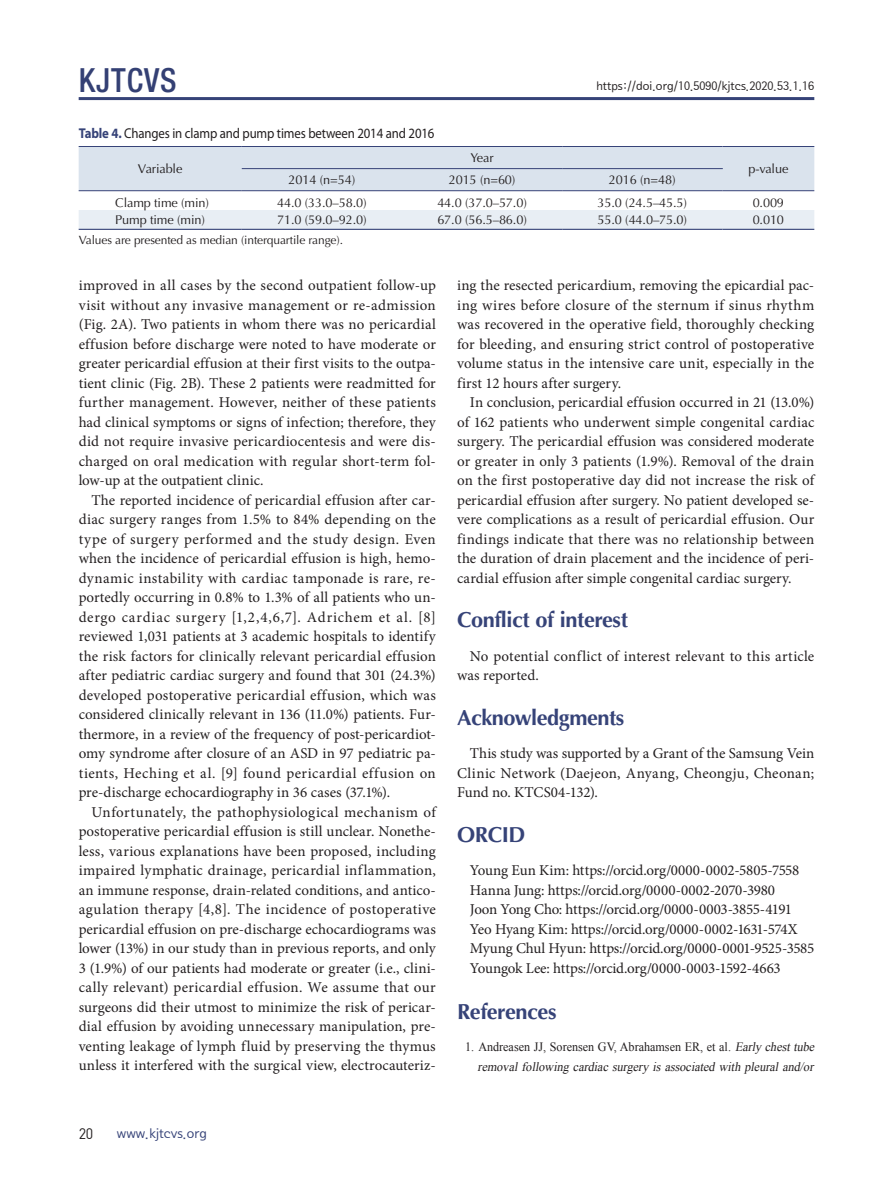
<style>
.page{position:relative;width:893px;height:1191px;background:#fff}
.page>*{position:absolute;margin:0;border:0;box-sizing:border-box;transform-origin:0 0}
.t1{font:500 condensed 33.3px "Helvetica Neue LT Std";letter-spacing:.03em;color:#344074;scale:.95 1}
.서론{font:700 21.75px "Optima LT Std";letter-spacing:-.02em;color:#364378}
.본문{font:15px/19.5px "Minion Pro";letter-spacing:.005em;color:#231f20;text-align:justify}
.본문-2{font:15px "Minion Pro";letter-spacing:-.015em;color:#231f20}
.본문-3{font:15px "Minion Pro";letter-spacing:-.025em;color:#231f20}
.t2{font:15px "Dinreg";color:#231f20;scale:.95 1}
.표제목{font:14.25px "Myriad Pro";letter-spacing:-.01em;color:#231f20;scale:.9 1}
.t3{font:13.5px "Seoul Namsan M";color:#364378}
.표본문{font:12.75px "Optima LT Std";letter-spacing:-.01em;color:#231f20}
.t4{font:italic 12.75px/19.5px "Times New Roman";color:#231f20;text-align:right;scale:.95 1}
.표항목{font:12.75px "Optima LT Std";letter-spacing:-.01em;color:#231f20}
.표설명{font:12px "Optima LT Std";letter-spacing:-.01em;color:#231f20}
.t5{font:12px "Seoul Namsan M";color:#231f20}
.s1{font-weight:700;color:#364378}
.s2{font-style:normal}
</style>
<div class="page">
<hr style="left:79px;top:97px;width:735px;height:3px;background:#364378">
<div style="left:79px;top:147px;width:735px;height:43px;background:#dae3ed"></div>
<div style="left:79px;top:210px;width:735px;height:19px;background:#e8eef4"></div>
<hr style="left:79px;top:146px;width:163px;height:1px;background:#364378">
<hr style="left:722px;top:146px;width:92px;height:1px;background:#364378">
<hr style="left:79px;top:190px;width:163px;height:1px;background:#364378">
<hr style="left:242px;top:190px;width:160px;height:1px;background:#364378">
<hr style="left:402px;top:190px;width:160px;height:1px;background:#364378">
<hr style="left:562px;top:190px;width:160px;height:1px;background:#364378">
<hr style="left:722px;top:190px;width:92px;height:1px;background:#364378">
<hr style="left:79px;top:229px;width:163px;height:1px;background:#364378">
<hr style="left:242px;top:229px;width:160px;height:1px;background:#364378">
<hr style="left:402px;top:229px;width:160px;height:1px;background:#364378">
<hr style="left:562px;top:229px;width:160px;height:1px;background:#364378">
<hr style="left:722px;top:229px;width:92px;height:1px;background:#364378">
<hr style="left:242px;top:146px;width:160px;height:1px;background:#364378">
<hr style="left:402px;top:146px;width:160px;height:1px;background:#364378">
<hr style="left:562px;top:146px;width:160px;height:1px;background:#364378">
<hr style="left:242px;top:168px;width:160px;height:1px;background:#364378">
<hr style="left:402px;top:168px;width:160px;height:1px;background:#364378">
<hr style="left:562px;top:168px;width:161px;height:1px;background:#364378">
<h1 class="t1" style="left:79px;top:60px;width:105px">KJTCVS</h1>
<p class="t5" style="left:596px;top:79px;width:219px">https://doi.org/10.5090/kjtcs.2020.53.1.16</p>
<p class="표제목" style="left:79px;top:125px;width:397px"><span class="s1">Table 4.</span> Changes in clamp and pump times between 2014 and 2016</p>
<p class="표항목" style="left:138px;top:162px;width:46px">Variable</p>
<p class="표항목" style="left:471px;top:150px;width:24px">Year</p>
<p class="표항목" style="left:289px;top:173px;width:68px">2014 (n=54)</p>
<p class="표항목" style="left:449px;top:173px;width:68px">2015 (n=60)</p>
<p class="표항목" style="left:609px;top:173px;width:68px">2016 (n=48)</p>
<p class="표항목" style="left:748px;top:162px;width:42px">p-value</p>
<p class="표본문" style="left:115px;top:195px;width:95px">Clamp time (min)</p>
<p class="표본문" style="left:277px;top:195px;width:91px">44.0 (33.0–58.0)</p>
<p class="표본문" style="left:437px;top:195px;width:91px">44.0 (37.0–57.0)</p>
<p class="표본문" style="left:598px;top:195px;width:91px">35.0 (24.5–45.5)</p>
<p class="표본문" style="left:753px;top:195px;width:33px">0.009</p>
<p class="표본문" style="left:115px;top:212px;width:91px">Pump time (min)</p>
<p class="표본문" style="left:277px;top:212px;width:91px">71.0 (59.0–92.0)</p>
<p class="표본문" style="left:437px;top:212px;width:91px">67.0 (56.5–86.0)</p>
<p class="표본문" style="left:598px;top:212px;width:91px">55.0 (44.0–75.0)</p>
<p class="표본문" style="left:753px;top:212px;width:33px">0.010</p>
<p class="표설명" style="left:79px;top:233px;width:266px">Values are presented as median (interquartile range).</p>
<p class="본문" style="left:79px;top:276px;width:359px">improved in all cases by the second outpatient follow-up visit without any invasive management or re-admission (Fig. 2A). Two patients in whom there was no pericardial effusion before discharge were noted to have moderate or greater pericardial effusion at their first visits to the outpa&shy;tient clinic (Fig. 2B). These 2 patients were readmitted for further management. However, neither of these patients had clinical symptoms or signs of infection; therefore, they did not require invasive pericardiocentesis and were dis&shy;charged on oral medication with regular short-term fol&shy;low-up at the outpatient clinic.</p>
<p class="본문" style="left:79px;top:490px;width:359px;text-indent:13px">The reported incidence of pericardial effusion after car&shy;diac surgery ranges from 1.5% to 84% depending on the type of surgery performed and the study design. Even when the incidence of pericardial effusion is high, hemo&shy;dynamic instability with cardiac tamponade is rare, re&shy;portedly occurring in 0.8% to 1.3% of all patients who un&shy;dergo cardiac surgery [1,2,4,6,7]. Adrichem et al. [8] reviewed 1,031 patients at 3 academic hospitals to identify the risk factors for clinically relevant pericardial effusion after pediatric cardiac surgery and found that 301 (24.3%) developed postoperative pericardial effusion, which was considered clinically relevant in 136 (11.0%) patients. Fur&shy;thermore, in a review of the frequency of post-pericardiot&shy;omy syndrome after closure of an ASD in 97 pediatric pa&shy;tients, Heching et al. [9] found pericardial effusion on pre-discharge echocardiography in 36 cases (37.1%).</p>
<p class="본문" style="left:79px;top:802px;width:359px;text-indent:13px">Unfortunately, the pathophysiological mechanism of postoperative pericardial effusion is still unclear. Nonethe&shy;less, various explanations have been proposed, including impaired lymphatic drainage, pericardial inflammation, an immune response, drain-related conditions, and antico&shy;agulation therapy [4,8]. The incidence of postoperative pericardial effusion on pre-discharge echocardiograms was lower (13%) in our study than in previous reports, and only 3 (1.9%) of our patients had moderate or greater (i.e., clini&shy;cally relevant) pericardial effusion. We assume that our surgeons did their utmost to minimize the risk of pericar&shy;dial effusion by avoiding unnecessary manipulation, pre&shy;venting leakage of lymph fluid by preserving the thymus unless it interfered with the surgical view, electrocauteriz-</p>
<p class="본문" style="left:457px;top:276px;width:359px">ing the resected pericardium, removing the epicardial pac&shy;ing wires before closure of the sternum if sinus rhythm was recovered in the operative field, thoroughly checking for bleeding, and ensuring strict control of postoperative volume status in the intensive care unit, especially in the first 12 hours after surgery.</p>
<p class="본문" style="left:457px;top:393px;width:359px;text-indent:13px">In conclusion, pericardial effusion occurred in 21 (13.0%) of 162 patients who underwent simple congenital cardiac surgery. The pericardial effusion was considered moderate or greater in only 3 patients (1.9%). Removal of the drain on the first postoperative day did not increase the risk of pericardial effusion after surgery. No patient developed se&shy;vere complications as a result of pericardial effusion. Our findings indicate that there was no relationship between the duration of drain placement and the incidence of peri&shy;cardial effusion after simple congenital cardiac surgery.</p>
<p class="서론" style="left:457px;top:607px;width:172px">Conflict of interest</p>
<p class="본문" style="left:457px;top:646px;width:359px;text-indent:13px">No potential conflict of interest relevant to this article was reported.</p>
<p class="서론" style="left:457px;top:705px;width:169px">Acknowledgments</p>
<p class="본문" style="left:457px;top:744px;width:359px;text-indent:13px">This study was supported by a Grant of the Samsung Vein Clinic Network (Daejeon, Anyang, Cheongju, Cheonan; Fund no. KTCS04-132).</p>
<p class="서론" style="left:457px;top:822px;width:70px">ORCID</p>
<p class="본문-2" style="left:470px;top:860px;width:331px">Young Eun Kim: https://orcid.org/0000-0002-5805-7558</p>
<p class="본문-2" style="left:470px;top:880px;width:307px">Hanna Jung: https://orcid.org/0000-0002-2070-3980</p>
<p class="본문-3" style="left:470px;top:899px;width:324px">Joon Yong Cho: https://orcid.org/0000-0003-3855-4191</p>
<p class="본문-2" style="left:470px;top:919px;width:329px">Yeo Hyang Kim: https://orcid.org/0000-0002-1631-574X</p>
<p class="본문-2" style="left:470px;top:938px;width:346px">Myung Chul Hyun: https://orcid.org/0000-0001-9525-3585</p>
<p class="본문-2" style="left:470px;top:958px;width:312px">Youngok Lee: https://orcid.org/0000-0003-1592-4663</p>
<p class="서론" style="left:457px;top:998px;width:101px">References</p>
<p class="t4" style="left:465px;top:1036px;width:372px"><span class="s2">1. Andreasen JJ, Sorensen GV, Abrahamsen ER, et al.</span> Early chesttube removal following cardiac surgery is associated with pleural and/or</p>
<p class="t2" style="left:79px;top:1124px;width:17px">20</p>
<p class="t3" style="left:117px;top:1126px;width:91px">www.kjtcvs.org</p>
</div>
